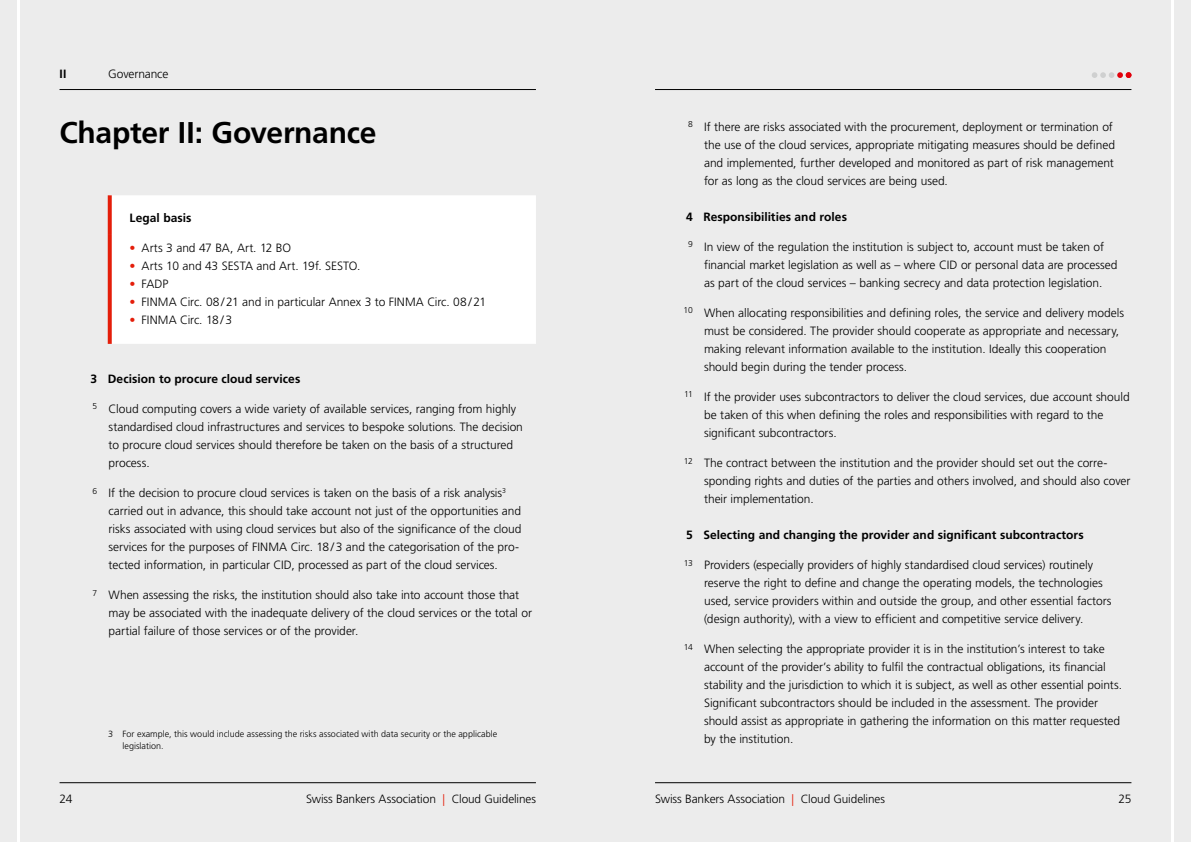
<style>
.page{position:relative;width:1191px;height:842px;background:#ececec}
.page>*{position:absolute;margin:0;border:0;box-sizing:border-box;transform-origin:0 0}
.t1{font:700 30px "Frutiger LT Std";letter-spacing:-.01em;color:#000}
.t2{font:300 12px/18px "Frutiger LT Std";letter-spacing:-.005em;color:#000}
.BOXTITEL{font:700 12px "Frutiger LT Std";letter-spacing:.005em;color:#000}
.KAPITEL-NR{font:700 12px "Frutiger LT Std";color:#000}
.Fussnote{font:300 9px/12px "Frutiger LT Std";letter-spacing:.005em;color:#000}
.s1{color:#e41e0a}
.s2{font-size:11.8px;color:#e41e0a}
.s3{font-size:11.8px}
</style>
<div class="page">
<hr style="left:1171px;top:0;width:3px;height:842px;background:#fff">
<hr style="left:17px;top:0;width:2px;height:842px;background:#fff">
<div style="left:112px;top:195px;width:424px;height:149px;background:#fff"></div>
<svg style="left:108px;top:195px;width:4px;height:39px"></svg>
<svg style="left:108px;top:234px;width:4px;height:110px"></svg>
<hr style="left:655px;top:89px;width:476px;height:1px;background:#000">
<hr style="left:655px;top:782px;width:476px;height:1px;background:#000">
<hr style="left:60px;top:782px;width:476px;height:1px;background:#000">
<hr style="left:60px;top:89px;width:476px;height:1px;background:#000">
<svg style="left:1092px;top:72px;width:39px;height:6px"></svg>
<p class="KAPITEL-NR" style="left:60px;top:67px;width:8px">II</p>
<p class="t2" style="left:108px;top:65px;width:62px">Governance</p>
<p class="t1" style="left:60px;top:115px;width:318px">Chapter II: Governance</p>
<p class="BOXTITEL" style="left:130px;top:211px;width:63px">Legal basis</p>
<p class="t2" style="left:130px;top:239px;width:163px"><span class="s1">•</span> Arts 3 and 47 BA, Art. 12 BO</p>
<p class="t2" style="left:130px;top:257px;width:232px"><span class="s1">•</span> Arts 10 and 43 SESTA and Art. 19f. SESTO.</p>
<p class="t2" style="left:130px;top:275px;width:40px"><span class="s1">•</span> FADP</p>
<p class="t2" style="left:130px;top:293px;width:358px"><span class="s1">•</span> FINMA Circ. 08/21 and in particular Annex 3 to FINMA Circ. 08/21</p>
<p class="t2" style="left:130px;top:311px;width:104px"><span class="s1">•</span> FINMA Circ. 18/3</p>
<p class="BOXTITEL" style="left:90px;top:372px;width:211px">3 Decision to procure cloud services</p>
<p class="t2" style="left:109px;top:400px;width:416px;text-indent:-16px"><sup>5</sup> Cloud computing covers a wide variety of available services, ranging from highly standardised cloud infrastructures and services to bespoke solutions. The decision to procure cloud services should therefore be taken on the basis of a structured process.</p>
<p class="t2" style="left:109px;top:484px;width:414px;text-indent:-16px"><sup>6</sup> If the decision to procure cloud services is taken on the basis of a risk analysis<sup>3 </sup>carried out in advance, this should take account not just of the opportunities and risks associated with using cloud services but also of the significance of the cloud services for the purposes of FINMA Circ. 18/3 and the categorisation of the pro&shy;tected information, in particular CID, processed as part of the cloud services.</p>
<p class="t2" style="left:109px;top:586px;width:425px;text-indent:-16px"><sup>7</sup> When assessing the risks, the institution should also take into account those that may be associated with the inadequate delivery of the cloud services or the total or partial failure of those services or of the provider.</p>
<p class="Fussnote" style="left:122px;top:728px;width:376px;text-indent:-14px">3 For example, this would include assessing the risks associated with data security or the applicable legislation.</p>
<p class="t2" style="left:704px;top:118px;width:412px;text-indent:-16px"><sup>8</sup> If there are risks associated with the procurement, deployment or termination of the use of the cloud services, appropriate mitigating measures should be defined and implemented, further developed and monitored as part of risk management for as long as the cloud services are being used.</p>
<p class="BOXTITEL" style="left:686px;top:210px;width:162px">4 Responsibilities and roles</p>
<p class="t2" style="left:704px;top:238px;width:415px;text-indent:-16px"><sup>9</sup> In view of the regulation the institution is subject to, account must be taken of financial market legislation as well as – where CID or personal data are processed as part of the cloud services – banking secrecy and data protection legislation.</p>
<p class="t2" style="left:704px;top:304px;width:421px;text-indent:-20px"><sup>10</sup> When allocating responsibilities and defining roles, the service and delivery models must be considered. The provider should cooperate as appropriate and necessary, making relevant information available to the institution. Ideally this cooperation should begin during the tender process.</p>
<p class="t2" style="left:704px;top:388px;width:427px;text-indent:-20px"><sup>11</sup> If the provider uses subcontractors to deliver the cloud services, due account should be taken of this when defining the roles and responsibilities with regard to the significant subcontractors.</p>
<p class="t2" style="left:704px;top:454px;width:428px;text-indent:-20px"><sup>12</sup> The contract between the institution and the provider should set out the corre&shy;sponding rights and duties of the parties and others involved, and should also cover their implementation.</p>
<p class="BOXTITEL" style="left:686px;top:528px;width:399px">5 Selecting and changing the provider and significant subcontractors</p>
<p class="t2" style="left:704px;top:556px;width:409px;text-indent:-20px"><sup>13</sup> Providers (especially providers of highly standardised cloud services) routinely reserve the right to define and change the operating models, the technologies used, service providers within and outside the group, and other essential factors (design authority), with a view to efficient and competitive service delivery.</p>
<p class="t2" style="left:704px;top:640px;width:419px;text-indent:-20px"><sup>14</sup> When selecting the appropriate provider it is in the institution’s interest to take account of the provider’s ability to fulfil the contractual obligations, its financial stability and the jurisdiction to which it is subject, as well as other essential points.<br>Significant subcontractors should be included in the assessment. The provider should assist as appropriate in gathering the information on this matter requested by the institution.</p>
<p class="t2" style="left:60px;top:790px;width:14px">24</p>
<p class="t2" style="left:306px;top:790px;width:231px">Swiss Bankers Association <span class="s2">|</span> <span class="s3">Cloud Guidelines</span></p>
<p class="t2" style="left:655px;top:790px;width:231px">Swiss Bankers Association <span class="s2">|</span> <span class="s3">Cloud Guidelines</span></p>
<p class="t2" style="left:1118px;top:790px;width:14px">25</p>
</div>
